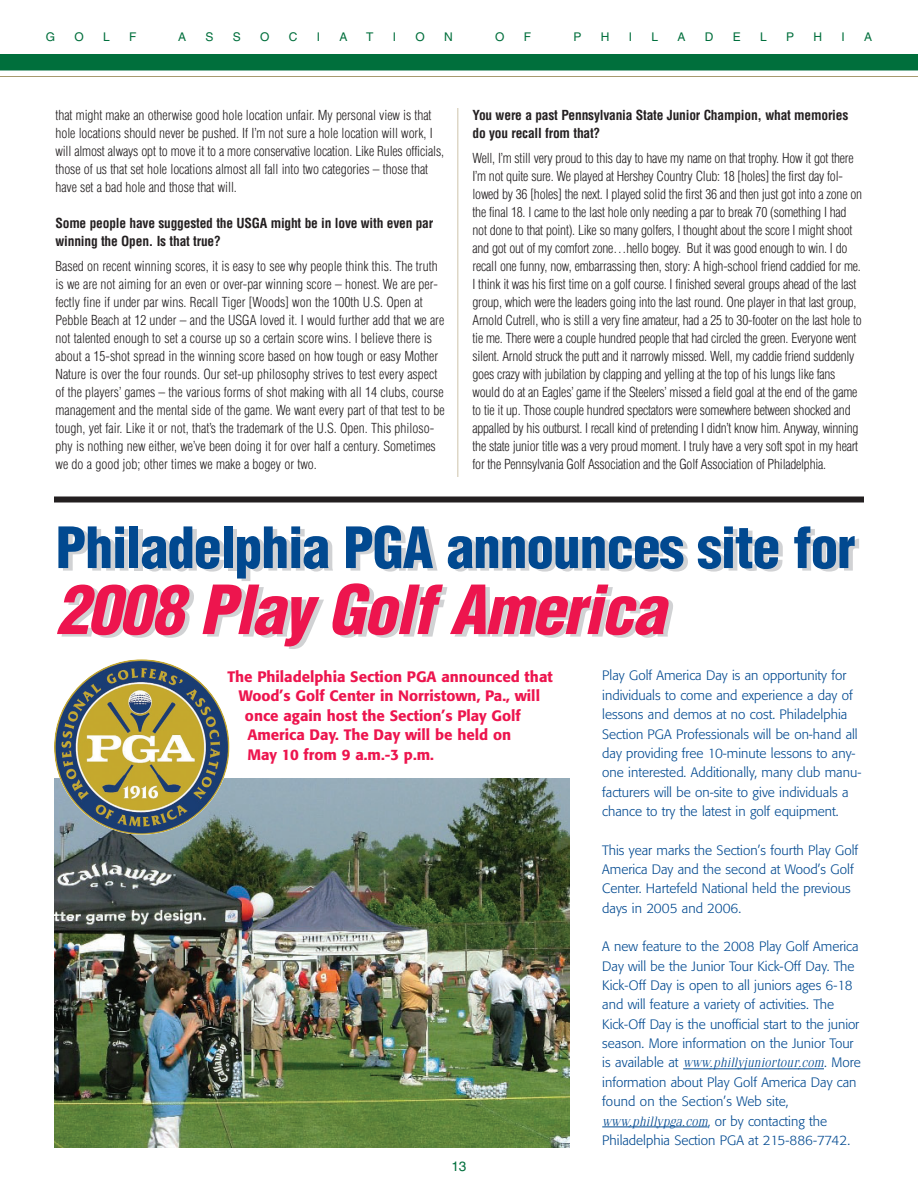
<style>
.page{position:relative;width:918px;height:1188px;background:#fff}
.page>*{position:absolute;margin:0;border:0;box-sizing:border-box;transform-origin:0 0}
.t1{font:italic 900 condensed 66px "Helvetica";letter-spacing:-.02em;color:#ed154e}
.t2{font:900 condensed 55.5px "Helvetica";letter-spacing:-.02em;color:#014990}
.t3{font:500 15px "Formata";color:#ed154e}
.t4{font:300 condensed 13.5px/18px "Helvetica";letter-spacing:-.02em;color:#231f20}
.t5{font:300 13.5px/19.4px "Formata";color:#014990}
.t6{font:300 condensed 13.5px/18px "Helvetica";color:#231f20}
.t7{font:700 condensed 13.5px/18px "Helvetica";letter-spacing:-.015em;color:#231f20}
.t8{font:italic 300 13.5px "Fenice";letter-spacing:.005em;color:#014990}
.t9{font:13.5px "Helvetica";color:#006f3c}
.t10{font:12px "Helvetica";color:#006f3c}
.s1{font-family:"Formata";font-style:normal}
.s2{font-family:"Fenice";font-style:italic}
</style>
<div class="page">
<div style="left:0;top:54px;width:918px;height:16px;background:#006f3c"></div>
<hr style="left:0;top:76px;width:918px;height:1px;background:#a7996e">
<hr style="left:457px;top:108px;width:1px;height:369px;background:#cec4ab">
<div style="left:54px;top:496px;width:810px;height:6px;background:#231f20"></div>
<svg style="left:683px;top:1068px;width:27px;height:1px"></svg>
<hr style="left:710px;top:1068px;width:89px;height:1px;background:#014990">
<svg style="left:798px;top:1068px;width:26px;height:1px"></svg>
<svg style="left:602px;top:1127px;width:27px;height:1px"></svg>
<hr style="left:629px;top:1127px;width:41px;height:1px;background:#014990">
<hr style="left:670px;top:1127px;width:38px;height:1px;background:#014990">
<img style="left:54px;top:778px;width:516px;height:370px">
<img style="left:54px;top:659px;width:176px;height:176px;border-radius:50%">
<p class="t10" style="left:46px;top:32px;width:11px">G</p>
<p class="t10" style="left:74px;top:32px;width:11px">O</p>
<p class="t10" style="left:103px;top:32px;width:8px">L</p>
<p class="t10" style="left:129px;top:32px;width:9px">F</p>
<p class="t10" style="left:178px;top:32px;width:10px">A</p>
<p class="t10" style="left:205px;top:32px;width:10px">S</p>
<p class="t10" style="left:233px;top:32px;width:10px">S</p>
<p class="t10" style="left:260px;top:32px;width:11px">O</p>
<p class="t10" style="left:289px;top:32px;width:10px">C</p>
<p class="t10" style="left:317px;top:32px;width:5px">I</p>
<p class="t10" style="left:340px;top:32px;width:10px">A</p>
<p class="t10" style="left:366px;top:32px;width:9px">T</p>
<p class="t10" style="left:393px;top:32px;width:5px">I</p>
<p class="t10" style="left:415px;top:32px;width:11px">O</p>
<p class="t10" style="left:444px;top:32px;width:10px">N</p>
<p class="t10" style="left:495px;top:32px;width:11px">O</p>
<p class="t10" style="left:524px;top:32px;width:9px">F</p>
<p class="t10" style="left:573px;top:32px;width:10px">P</p>
<p class="t10" style="left:601px;top:32px;width:10px">H</p>
<p class="t10" style="left:629px;top:32px;width:5px">I</p>
<p class="t10" style="left:651px;top:32px;width:8px">L</p>
<p class="t10" style="left:677px;top:32px;width:10px">A</p>
<p class="t10" style="left:705px;top:32px;width:10px">D</p>
<p class="t10" style="left:733px;top:32px;width:10px">E</p>
<p class="t10" style="left:760px;top:32px;width:8px">L</p>
<p class="t10" style="left:786px;top:32px;width:10px">P</p>
<p class="t10" style="left:814px;top:32px;width:10px">H</p>
<p class="t10" style="left:842px;top:32px;width:5px">I</p>
<p class="t10" style="left:864px;top:32px;width:10px">A</p>
<p class="t4" style="left:55px;top:107px;width:390px">that might make an otherwise good hole location unfair. My personal view is that hole locations should never be pushed. If I’m not sure a hole location will work, I will almost always opt to move it to a more conservative location. Like Rules officials, those of us that set hole locations almost all fall into two categories – those that have set a bad hole and those that will.</p>
<p class="t7" style="left:55px;top:215px;width:379px">Some people have suggested the USGA might be in love with even par winning the Open. Is that true?</p>
<p class="t6" style="left:55px;top:258px;width:391px">Based on recent winning scores, it is easy to see why people think this. The truth is we are not aiming for an even or over-par winning score – honest. We are per&shy;fectly fine if under par wins. Recall Tiger [Woods] won the 100th U.S. Open at Pebble Beach at 12 under – and the USGA loved it. I would further add that we are not talented enough to set a course up so a certain score wins. I believe there is about a 15-shot spread in the winning score based on how tough or easy Mother Nature is over the four rounds. Our set-up philosophy strives to test every aspect of the players’ games – the various forms of shot making with all 14 clubs, course management and the mental side of the game. We want every part of that test to be tough, yet fair. Like it or not, that’s the trademark of the U.S. Open. This philoso&shy;phy is nothing new either, we’ve been doing it for over half a century. Sometimes we do a good job; other times we make a bogey or two.</p>
<p class="t7" style="left:472px;top:107px;width:377px">You were a past Pennsylvania State Junior Champion, what memories do you recall from that?</p>
<p class="t4" style="left:472px;top:150px;width:391px">Well, I’m still very proud to this day to have my name on that trophy. How it got there I’m not quite sure. We played at Hershey Country Club: 18 [holes] the first day fol&shy;lowed by 36 [holes] the next. I played solid the first 36 and then just got into a zone on the final 18. I came to the last hole only needing a par to break 70 (something I had not done to that point). Like so many golfers, I thought about the score I might shoot and got out of my comfort zone…hello bogey. But it was good enough to win. I do recall one funny, now, embarrassing then, story: A high-school friend caddied for me.<br>I think it was his first time on a golf course. I finished several groups ahead of the last group, which were the leaders going into the last round. One player in that last group, Arnold Cutrell, who is still a very fine amateur, had a 25 to 30-footer on the last hole to tie me. There were a couple hundred people that had circled the green. Everyone went silent. Arnold struck the putt and it narrowly missed. Well, my caddie friend suddenly goes crazy with jubilation by clapping and yelling at the top of his lungs like fans would do at an Eagles’ game if the Steelers’ missed a field goal at the end of the game to tie it up. Those couple hundred spectators were somewhere between shocked and appalled by his outburst. I recall kind of pretending I didn’t know him. Anyway, winning the state junior title was a very proud moment. I truly have a very soft spot in my heart for the Pennsylvania Golf Association and the Golf Association of Philadelphia.</p>
<h2 class="t2" style="left:56px;top:526px;width:802px">Philadelphia PGA announces site for</h2>
<h1 class="t1" style="left:56px;top:585px;width:611px">2008 Play Golf America</h1>
<p class="t3" style="left:228px;top:670px;width:327px">The Philadelphia Section PGA announced that</p>
<p class="t3" style="left:239px;top:689px;width:303px">Wood’s Golf Center in Norristown, Pa., will</p>
<p class="t3" style="left:245px;top:709px;width:277px">once again host the Section’s Play Golf</p>
<p class="t3" style="left:247px;top:728px;width:265px">America Day. The Day will be held on</p>
<p class="t3" style="left:247px;top:748px;width:188px">May 10 from 9 a.m.-3 p.m.</p>
<p class="t9" style="left:451px;top:1161px;width:17px">13</p>
<p class="t5" style="left:602px;top:667px;width:261px">Play Golf America Day is an opportunity for individuals to come and experience a day of lessons and demos at no cost. Philadelphia Section PGA Professionals will be on-hand all day providing free 10-minute lessons to any&shy;one interested. Additionally, many club manu&shy;facturers will be on-site to give individuals a chance to try the latest in golf equipment.</p>
<p class="t5" style="left:602px;top:841px;width:257px">This year marks the Section’s fourth Play Golf America Day and the second at Wood’s Golf Center. Hartefeld National held the previous days in 2005 and 2006.</p>
<p class="t5" style="left:602px;top:938px;width:258px">A new feature to the 2008 Play Golf America Day will be the Junior Tour Kick-Off Day. The Kick-Off Day is open to all juniors ages 6-18 and will feature a variety of activities. The Kick-Off Day is the unofficial start to the junior season. More information on the Junior Tour</p>
<p class="t8" style="left:602px;top:1058px;width:260px"><span class="s1">is available at</span> www.phillyjuniortour.com<span class="s1">. More</span></p>
<p class="t5" style="left:602px;top:1073px;width:256px">information about Play Golf America Day can found on the Section’s Web site, <span class="s2">www.phillypga.com</span>, or by contacting the Philadelphia Section PGA at 215-886-7742.</p>
</div>
